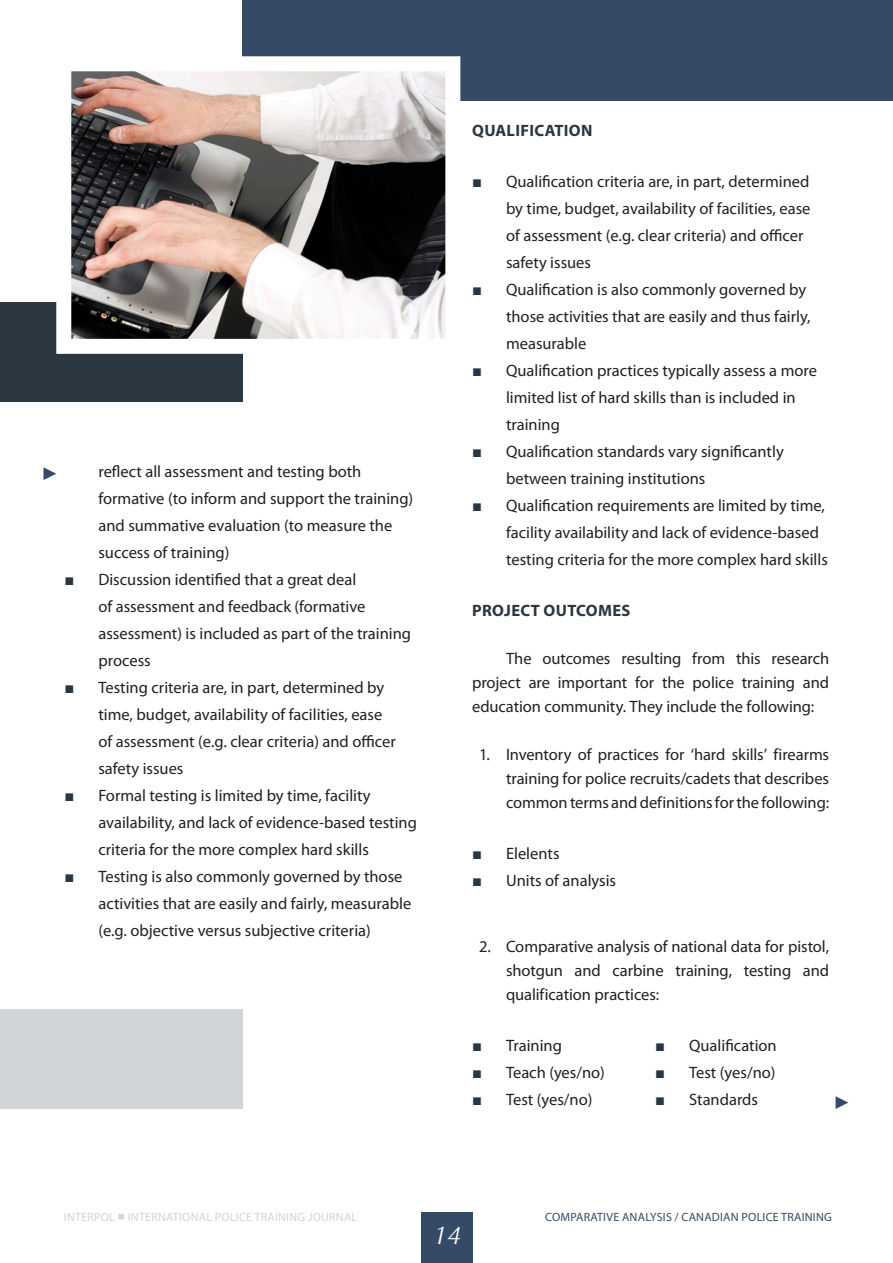
<style>
.page{position:relative;width:893px;height:1263px;background:#fff}
.page>*{position:absolute;margin:0;border:0;box-sizing:border-box;transform-origin:0 0}
.t1{font:italic 25.5px "Optima";color:#fff}
.Bullet{font:16.5px/27px "Myriad Pro";color:#231f20}
.Body_text{font:16.5px/24px "Myriad Pro";letter-spacing:-.005em;color:#231f20;text-align:justify}
.Body_Header{font:700 16.5px "Myriad Pro";letter-spacing:.02em;color:#2a3640}
.t2{font:12px "Myriad Pro";letter-spacing:.02em;color:#d0d5d9}
.t3{font:12px "Myriad Pro";letter-spacing:.02em;color:#344a66}
.s1{font-family:"Arial";color:#2a3640}
.s2{font-family:"Apple Gothic"}
</style>
<div class="page">
<div style="left:0;top:303px;width:242px;height:99px;background:#2a3640"></div>
<div style="left:0;top:1010px;width:242px;height:99px;background:#d0d5d9"></div>
<svg style="left:836px;top:1096px;width:12px;height:13px"></svg>
<svg style="left:43px;top:467px;width:13px;height:13px"></svg>
<div style="left:242px;top:0;width:651px;height:100px;background:#344a66"></div>
<img style="left:72px;top:72px;width:372px;height:266px">
<div style="left:56px;top:56px;width:404px;height:298px;border:15px solid #fff"></div>
<div style="left:421px;top:1212px;width:51px;height:51px;background:#344a66"></div>
<p class="Bullet" style="left:98px;top:457px;width:316px">reflect all assessment and testing both formative (to inform and support the training) and summative evaluation (to measure the success of training)</p>
<p class="Bullet" style="left:98px;top:565px;width:314px;text-indent:-34px"><span class="s1">■</span> Discussion identified that a great deal<br>of assessment and feedback (formative assessment) is included as part of the training process</p>
<p class="Bullet" style="left:98px;top:673px;width:299px;text-indent:-34px"><span class="s1">■</span> Testing criteria are, in part, determined by time, budget, availability of facilities, ease of assessment (e.g. clear criteria) and officer safety issues</p>
<p class="Bullet" style="left:98px;top:781px;width:320px;text-indent:-34px"><span class="s1">■</span> Formal testing is limited by time, facility availability, and lack of evidence-based testing criteria for the more complex hard skills</p>
<p class="Bullet" style="left:98px;top:862px;width:314px;text-indent:-34px"><span class="s1">■</span> Testing is also commonly governed by those activities that are easily and fairly, measurable (e.g. objective versus subjective criteria)</p>
<p class="Body_Header" style="left:472px;top:119px;width:122px">QUALIFICATION</p>
<p class="Bullet" style="left:506px;top:167px;width:306px;text-indent:-34px"><span class="s1">■</span> Qualification criteria are, in part, determined by time, budget, availability of facilities, ease of assessment (e.g. clear criteria) and officer safety issues</p>
<p class="Bullet" style="left:506px;top:275px;width:306px;text-indent:-34px"><span class="s1">■</span> Qualification is also commonly governed by those activities that are easily and thus fairly, measurable</p>
<p class="Bullet" style="left:506px;top:356px;width:312px;text-indent:-34px"><span class="s1">■</span> Qualification practices typically assess a more limited list of hard skills than is included in training</p>
<p class="Bullet" style="left:506px;top:437px;width:279px;text-indent:-34px"><span class="s1">■</span> Qualification standards vary significantly between training institutions</p>
<p class="Bullet" style="left:506px;top:491px;width:323px;text-indent:-34px"><span class="s1">■</span> Qualification requirements are limited by time, facility availability and lack of evidence-based testing criteria for the more complex hard skills</p>
<p class="Body_Header" style="left:472px;top:599px;width:160px">PROJECT OUTCOMES</p>
<p class="Body_text" style="left:472px;top:646px;width:359px;text-indent:34px">The outcomes resulting from this research project are important for the police training and education community. They include the following:</p>
<p class="Body_text" style="left:506px;top:742px;width:325px;text-indent:-27px">1. Inventory of practices for ‘hard skills’ firearms training for police recruits/cadets that describes common terms and definitions for the following:</p>
<p class="Bullet" style="left:472px;top:839px;width:89px"><span class="s1">■</span> Elelents</p>
<p class="Bullet" style="left:472px;top:866px;width:146px"><span class="s1">■</span> Units of analysis</p>
<p class="Body_text" style="left:506px;top:934px;width:325px;text-indent:-27px">2. Comparative analysis of national data for pistol, shotgun and carbine training, testing and qualification practices:</p>
<p class="Bullet" style="left:472px;top:1031px;width:92px"><span class="s1">■</span> Training</p>
<p class="Bullet" style="left:472px;top:1058px;width:134px"><span class="s1">■</span> Teach (yes/no)</p>
<p class="Bullet" style="left:472px;top:1085px;width:122px"><span class="s1">■</span> Test (yes/no)</p>
<p class="Bullet" style="left:655px;top:1031px;width:123px"><span class="s1">■</span> Qualification</p>
<p class="Bullet" style="left:655px;top:1058px;width:122px"><span class="s1">■</span> Test (yes/no)</p>
<p class="Bullet" style="left:655px;top:1085px;width:105px"><span class="s1">■</span> Standards</p>
<p class="t2" style="left:64px;top:1210px;width:295px">INTERPOL <span class="s2">■</span> INTERNATIONAL POLICE TRAINING JOURNAL</p>
<p class="t3" style="left:545px;top:1209px;width:288px">COMPARATIVE ANALYSIS / CANADIAN POLICE TRAINING</p>
<h1 class="t1" style="left:433px;top:1220px;width:30px">14</h1>
</div>
